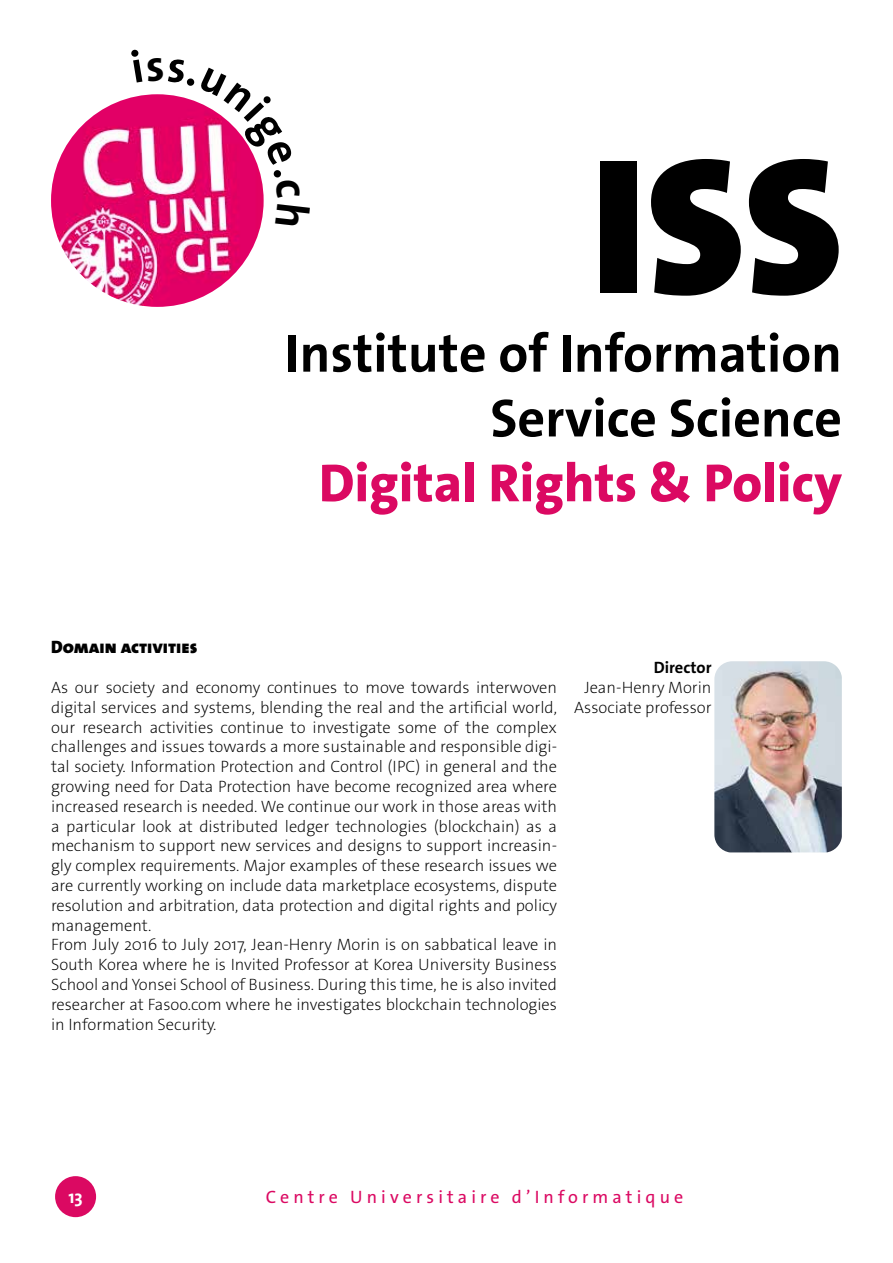
<style>
.page{position:relative;width:893px;height:1263px;background:#fff}
.page>*{position:absolute;margin:0;border:0;box-sizing:border-box;transform-origin:0 0}
.t1{font:900 195px "The Sans Os F";color:#000}
.t2{font:700 54px/64.8px "The Sans Os F";color:#000;text-align:right}
.t3{font:800 54px "The Sans Os F";color:#db0962}
.t4{font:18px "The Sans Os F";letter-spacing:.23em;color:#db0962}
.t5{font:900 18px "The Sans Os F";color:#000}
.t6{font:700 18px "The Sans Os F";color:#fff}
.t7{font:200 16.5px/19.8px "The Sans Os F";color:#000}
.t8{font:700 16.5px "The Sans Os F";color:#000}
</style>
<div class="page">
<div style="left:55px;top:1176px;width:41px;height:41px;background:#db0962;border-radius:50%"></div>
<img style="left:51px;top:94px;width:213px;height:213px;border-radius:106px">
<img style="left:714px;top:661px;width:128px;height:191px">
<svg style="left:131px;top:94px;width:133px;height:104px"></svg>
<h1 class="t1" style="left:591px;top:102px;width:252px">ISS</h1>
<h2 class="t2" style="left:285px;top:321px;width:558px">Institute of Information<br>Service Science</h2>
<h2 class="t3" style="left:319px;top:448px;width:525px">Digital Rights &amp; Policy</h2>
<p class="t5" style="left:51px;top:636px;width:148px">Domain activities</p>
<p class="t7" style="left:51px;top:677px;width:508px">As our society and economy continues to move towards interwoven digital services and systems, blending the real and the artificial world, our research activities continue to investigate some of the complex challenges and issues towards a more sustainable and responsible digi&shy;tal society. Information Protection and Control (IPC) in general and the growing need for Data Protection have become recognized area where increased research is needed. We continue our work in those areas with a particular look at distributed ledger technologies (blockchain) as a mechanism to support new services and designs to support increasin&shy;gly complex requirements. Major examples of these research issues we are currently working on include data marketplace ecosystems, dispute resolution and arbitration, data protection and digital rights and policy management.<br>From July 2016 to July 2017, Jean-Henry Morin is on sabbatical leave in South Korea where he is Invited Professor at Korea University Business School and Yonsei School of Business. During this time, he is also invited researcher at Fasoo.com where he investigates blockchain technologies in Information Security.</p>
<p class="t8" style="left:654px;top:657px;width:59px">Director</p>
<p class="t7" style="left:574px;top:678px;width:139px;text-align:right">Jean-Henry Morin<br>Associate professor</p>
<p class="t6" style="left:68px;top:1185px;width:16px">13</p>
<p class="t4" style="left:266px;top:1185px;width:419px">Centre Universitaire d’Informatique</p>
</div>
